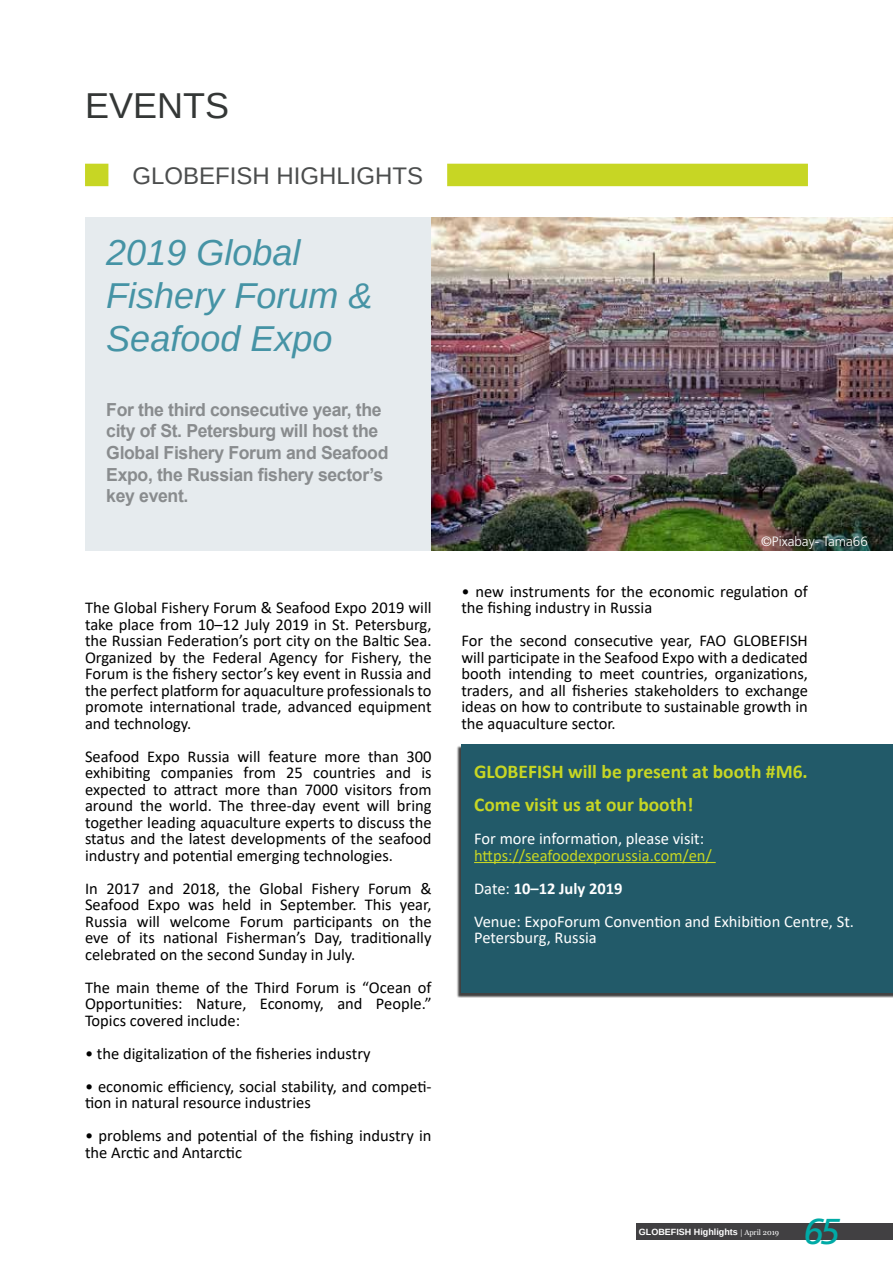
<style>
.page{position:relative;width:893px;height:1263px;background:#fff}
.page>*{position:absolute;margin:0;border:0;box-sizing:border-box;transform-origin:0 0}
.t1{font:italic 36px/43.2px "Arimo";color:#4593a5}
.t2{font:36px "Arimo";color:#343736}
.t3{font:italic 36px "Frutiger LT Std";color:#00aaa6}
.t4{font:24px "Arimo";color:#4b4d4d}
.t5{font:700 19.5px/33px "Calibri";color:#c7d624}
.t6{font:700 18px/21.6px "Arial";letter-spacing:-.02em;color:#898c8e}
.t7{font:16.5px/16.5px "Calibri";color:#000;text-align:justify}
.t8{font:16.5px/33px "Calibri";color:#fff}
.t9{font:300 13.5px "Frutiger LT Std";color:#fff}
.t10{font:700 9px "Arimo";color:#fff}
.s1{color:#c7d624}
.s2{font-weight:700}
.s3{font-family:"Minion Pro";font-weight:400;font-size:7.5px}
.s4{font-family:"Georgia";font-weight:400;font-size:7.5px}
</style>
<div class="page">
<div style="left:637px;top:1224px;width:256px;height:16px;background:#414042"></div>
<div style="left:85px;top:164px;width:723px;height:22px;background:#c7d624"></div>
<div style="left:108px;top:162px;width:339px;height:47px;background:#fff"></div>
<div style="left:85px;top:217px;width:347px;height:333px;background:#e6ebee"></div>
<img style="left:431px;top:217px;width:462px;height:334px">
<div style="left:457px;top:745px;width:436px;height:253px;background:#000;opacity:.75"></div>
<div style="left:461px;top:744px;width:432px;height:249px;background:#225a69"></div>
<hr style="left:474px;top:862px;width:242px;height:1px;background:#c7d624">
<h1 class="t2" style="left:85px;top:83px;width:146px">EVENTS</h1>
<h2 class="t4" style="left:132px;top:161px;width:292px">GLOBEFISH HIGHLIGHTS</h2>
<h1 class="t1" style="left:106px;top:230px;width:268px">2019 Global<br>Fishery Forum &amp;<br>Seafood Expo</h1>
<p class="t6" style="left:106px;top:399px;width:284px">For the third consecutive year, the city of St. Petersburg will host the<br>Global Fishery Forum and Seafood<br>Expo, the Russian fishery sector’s key event.</p>
<p class="t7" style="left:85px;top:599px;width:348px">The Global Fishery Forum &amp; Seafood Expo 2019 will take place from 10–12 July 2019 in St. Petersburg, the Russian Federation’s port city on the Baltic Sea.<br>Organized by the Federal Agency for Fishery, the Forum is the fishery sector’s key event in Russia and the perfect platform for aquaculture professionals to promote international trade, advanced equipment and technology.</p>
<p class="t7" style="left:85px;top:747px;width:348px">Seafood Expo Russia will feature more than 300 exhibiting companies from 25 countries and is expected to attract more than 7000 visitors from around the world. The three-day event will bring together leading aquaculture experts to discuss the status and the latest developments of the seafood industry and potential emerging technologies.</p>
<p class="t7" style="left:85px;top:879px;width:348px">In 2017 and 2018, the Global Fishery Forum &amp; Seafood Expo was held in September. This year, Russia will welcome Forum participants on the eve of its national Fisherman’s Day, traditionally celebrated on the second Sunday in July.</p>
<p class="t7" style="left:85px;top:978px;width:348px">The main theme of the Third Forum is “Ocean of Opportunities: Nature, Economy, and People.” Topics covered include:</p>
<p class="t7" style="left:85px;top:1044px;width:287px">• the digitalization of the fisheries industry</p>
<p class="t7" style="left:85px;top:1077px;width:348px">• economic efficiency, social stability, and competi&shy;tion in natural resource industries</p>
<p class="t7" style="left:85px;top:1127px;width:348px">• problems and potential of the fishing industry in the Arctic and Antarctic</p>
<p class="t9" style="left:761px;top:534px;width:108px">©Pixabay- Tama66</p>
<p class="t7" style="left:461px;top:582px;width:348px">• new instruments for the economic regulation of the fishing industry in Russia</p>
<p class="t7" style="left:461px;top:632px;width:348px">For the second consecutive year, FAO GLOBEFISH will participate in the Seafood Expo with a dedicated booth intending to meet countries, organizations, traders, and all fisheries stakeholders to exchange ideas on how to contribute to sustainable growth in the aquaculture sector.</p>
<p class="t5" style="left:474px;top:755px;width:335px">GLOBEFISH will be present at booth #M6.<br>Come visit us at our booth!</p>
<p class="t8" style="left:474px;top:822px;width:232px">For more information, please visit:</p>
<p class="t8" style="left:474px;top:838px;width:381px"><span class="s1">https://seafoodexporussia.com/en/<br></span>Date: <span class="s2">10–12 July 2019<br></span>Venue: ExpoForum Convention and Exhibition Centre, St.</p>
<p class="t8" style="left:474px;top:921px;width:124px">Petersburg, Russia</p>
<p class="t10" style="left:639px;top:1226px;width:142px">GLOBEFISH Highlights <span class="s3">|</span> <span class="s4">April 2019</span></p>
<h1 class="t3" style="left:804px;top:1211px;width:38px">65</h1>
</div>
